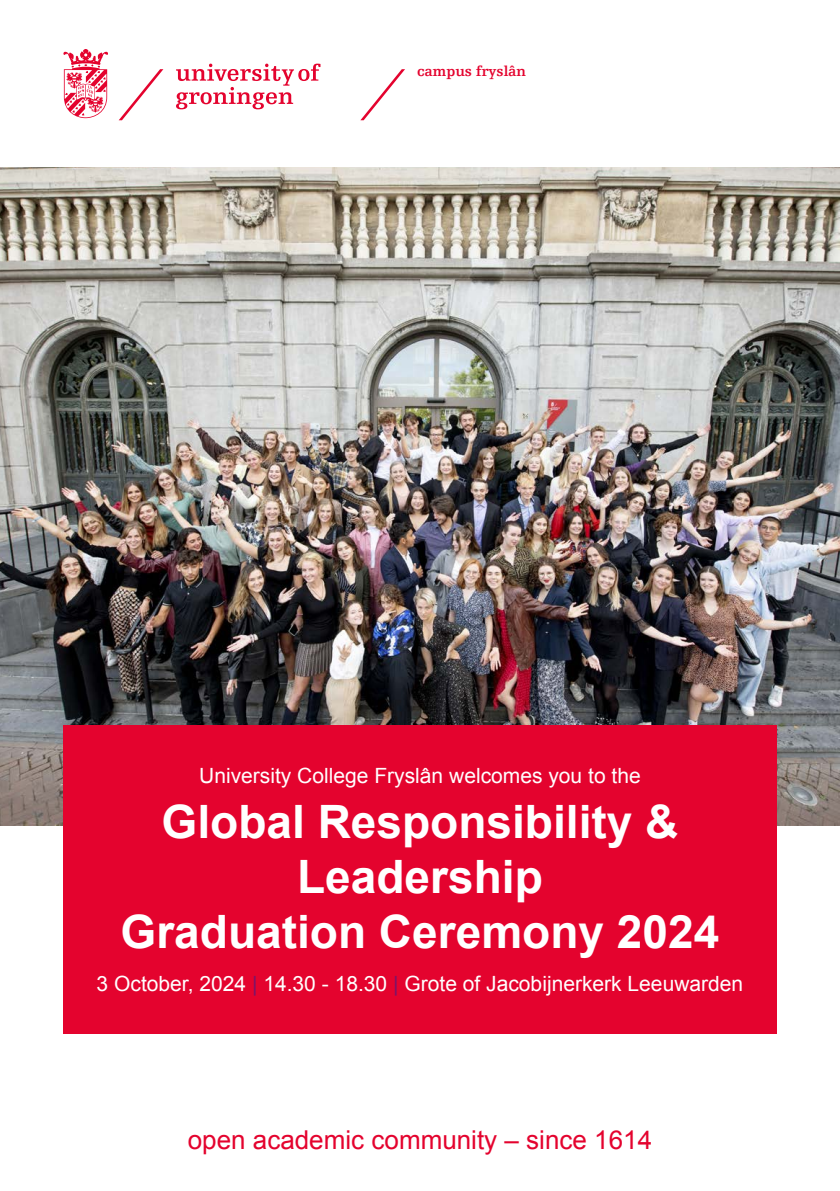
<style>
.page{position:relative;width:840px;height:1191px;background:#fff}
.page>*{position:absolute;margin:0;border:0;box-sizing:border-box;transform-origin:0 0}
.t1{font:700 46px/55.2px "Arial";color:#fff;text-align:center}
.t2{font:26px "Arial";color:#e4032e}
.t3{font:21px "Arial";color:#fff}
.t4{font:700 14.4px "Egyptienne F";color:#e4032e}
.s1{color:#79146a}
</style>
<div class="page">
<img style="left:0;top:167px;width:839px;height:659px">
<div style="left:63px;top:726px;width:713px;height:308px;background:#e4032e"></div>
<svg style="left:176px;top:64px;width:144px;height:45px"></svg>
<svg style="left:360px;top:69px;width:45px;height:51px"></svg>
<svg style="left:119px;top:69px;width:44px;height:51px"></svg>
<svg style="left:63px;top:49px;width:45px;height:69px"></svg>
<p class="t4" style="left:417px;top:64px;width:110px">campus fryslân</p>
<p class="t3" style="left:199px;top:761px;width:443px">University College Fryslân welcomes you to the</p>
<h1 class="t1" style="left:120px;top:796px;width:600px">Global Responsibility &amp;<br>Leadership<br>Graduation Ceremony 2024</h1>
<p class="t3" style="left:97px;top:969px;width:647px">3 October, 2024 <span class="s1">|</span> 14.30 - 18.30 <span class="s1">|</span> Grote of Jacobijnerkerk Leeuwarden</p>
<p class="t2" style="left:188px;top:1123px;width:465px">open academic community – since 1614</p>
</div>
